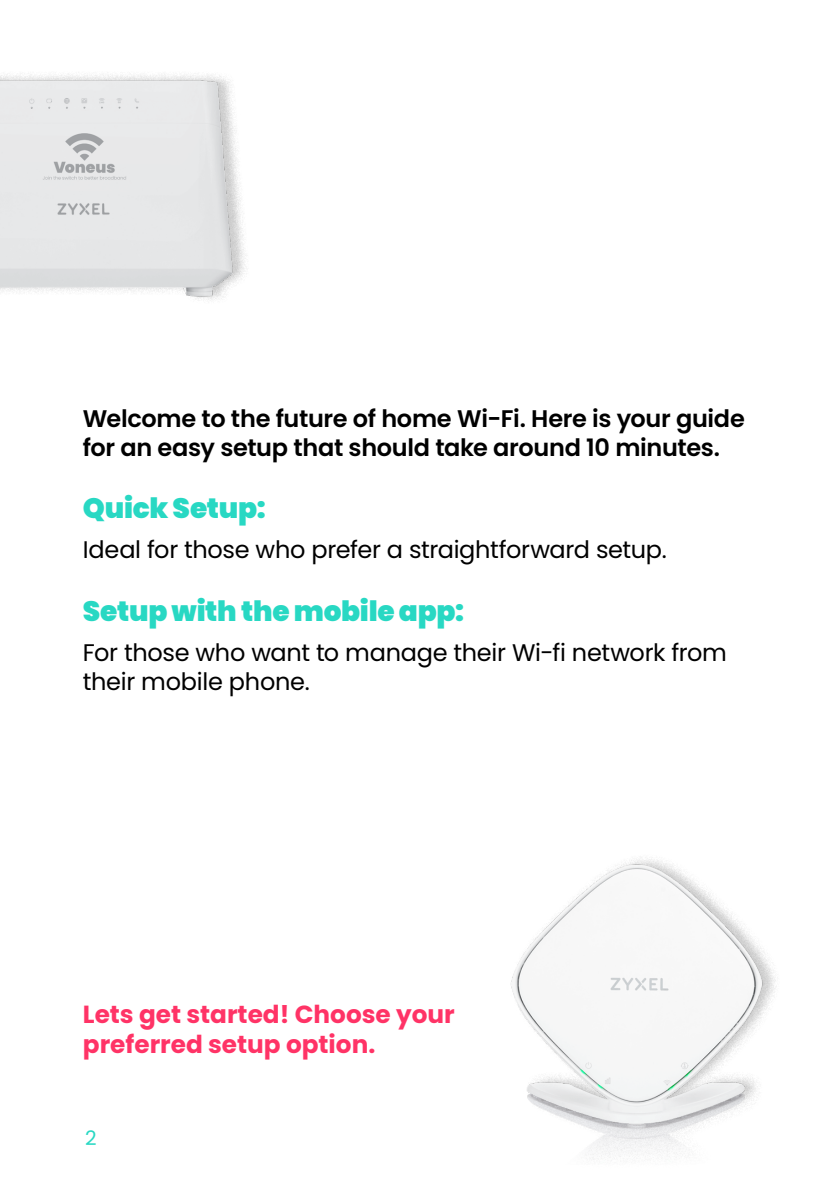
<style>
.page{position:relative;width:840px;height:1191px;background:#fff}
.page>*{position:absolute;margin:0;border:0;box-sizing:border-box;transform-origin:0 0}
.t1{font:900 28px "Poppins";letter-spacing:-.01em;color:#28d8c3}
.t2{font:700 24.8px/29.6px "Poppins";color:#f36}
.t3{font:24px/28.8px "Poppins";letter-spacing:-.015em;color:#000}
.t4{font:600 24px/28.8px "Poppins";letter-spacing:-.015em;color:#000}
.t5{font:20px "Poppins";color:#28d8c3}
</style>
<div class="page">
<div style="left:0;top:71px;width:250px;height:233px;background:#000;opacity:.21"></div>
<img style="left:0;top:73px;width:238px;height:227px">
<img style="left:510px;top:857px;width:267px;height:304px">
<p class="t4" style="left:83px;top:404px;width:663px">Welcome to the future of home Wi-Fi. Here is your guide for an easy setup that should take around 10 minutes.</p>
<p class="t1" style="left:83px;top:492px;width:184px">Quick Setup:</p>
<p class="t3" style="left:83px;top:536px;width:585px">Ideal for those who prefer a straightforward setup.</p>
<p class="t1" style="left:83px;top:595px;width:382px">Setup with the mobile app:</p>
<p class="t3" style="left:83px;top:638px;width:645px">For those who want to manage their Wi-fi network from their mobile phone.</p>
<p class="t2" style="left:83px;top:1000px;width:373px">Lets get started! Choose your preferred setup option.</p>
<p class="t5" style="left:85px;top:1126px;width:13px">2</p>
</div>
